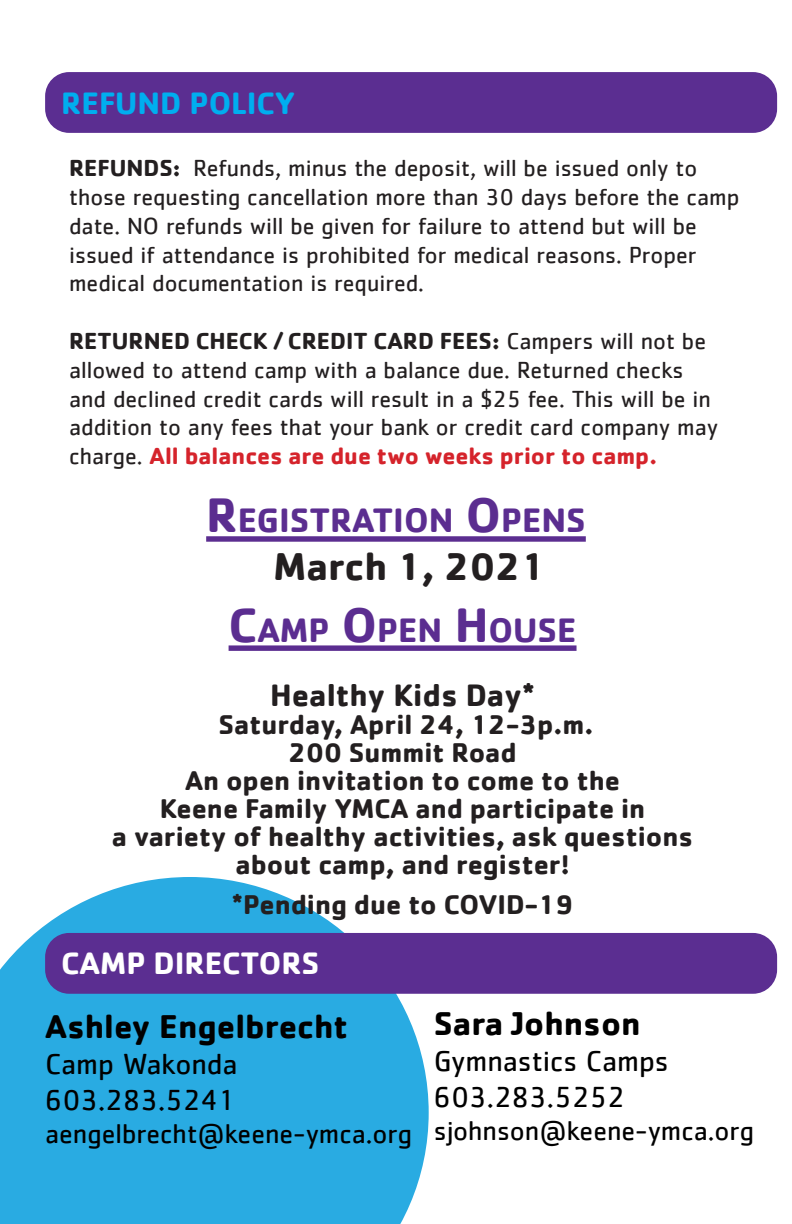
<style>
.page{position:relative;width:792px;height:1224px;background:#fff}
.page>*{position:absolute;margin:0;border:0;box-sizing:border-box;transform-origin:0 0}
.t1{font:700 40px "Cachet";color:#231f20}
.t2{font:700 35px "Cachet";color:#5b2d90}
.t3{font:700 34px "Cachet";color:#000}
.t4{font:700 32px "Cachet";color:#231f20}
.t5{font:700 32px "Cachet";color:#fff}
.t6{font:700 32px "Cachet";color:#00aeef}
.t7{font:30px "Cachet";color:#000}
.t8{font:700 28px/28px "Cachet";color:#231f20;text-align:center}
.t9{font:28px "Cachet";color:#000}
.t10{font:24px/28.8px "Cachet";color:#231f20}
.s1{font-weight:700}
.s2{font-weight:700;color:#d5232b}
.s3{font-size:50px}
</style>
<div class="page">
<div style="left:45px;top:72px;width:732px;height:61px;background:#5b2e91;border-radius:24px"></div>
<div style="left:206px;top:536px;width:380px;height:6px;background:#5b2d90"></div>
<svg style="left:0;top:877px;width:429px;height:347px;background:#43b5e5"></svg>
<div style="left:229px;top:645px;width:348px;height:6px;background:#5b2d90"></div>
<div style="left:45px;top:933px;width:732px;height:61px;background:#5b2e91;border-radius:24px"></div>
<p class="t6" style="left:61px;top:82px;width:236px">REFUND POLICY</p>
<p class="t10" style="left:69px;top:153px;width:672px"><span class="s1">REFUNDS:</span> Refunds, minus the deposit, will be issued only to those requesting cancellation more than 30 days before the camp date. NO refunds will be given for failure to attend but will be issued if attendance is prohibited for medical reasons. Proper medical documentation is required.</p>
<p class="t10" style="left:69px;top:326px;width:650px"><span class="s1">RETURNED CHECK / CREDIT CARD FEES:</span> Campers will not be allowed to attend camp with a balance due. Returned checks and declined credit cards will result in a $25 fee. This will be in addition to any fees that your bank or credit card company may charge. <span class="s2">All balances are due two weeks prior to camp.</span></p>
<p class="t2" style="left:206px;top:498px;width:381px"><span class="s3">R</span>EGISTRATION <span class="s3">O</span>PENS</p>
<p class="t1" style="left:274px;top:541px;width:274px">March 1, 2021</p>
<p class="t2" style="left:229px;top:607px;width:349px"><span class="s3">C</span>AMP <span class="s3">O</span>PEN <span class="s3">H</span>OUSE</p>
<p class="t4" style="left:270px;top:674px;width:266px">Healthy Kids Day*</p>
<p class="t8" style="left:219px;top:709px;width:376px">Saturday, April 24, 12-3p.m.<br>200 Summit Road</p>
<p class="t8" style="left:112px;top:765px;width:583px">An open invitation to come to the<br>Keene Family YMCA and participate in<br>a variety of healthy activities, ask questions about camp, and register!</p>
<p class="t8" style="left:232px;top:889px;width:343px">*Pending due to COVID-19</p>
<p class="t5" style="left:61px;top:943px;width:260px">CAMP DIRECTORS</p>
<p class="t3" style="left:45px;top:1004px;width:305px">Ashley Engelbrecht</p>
<p class="t7" style="left:45px;top:1046px;width:194px">Camp Wakonda</p>
<p class="t7" style="left:45px;top:1082px;width:191px">603.283.5241</p>
<p class="t9" style="left:45px;top:1118px;width:368px">aengelbrecht@keene-ymca.org</p>
<p class="t3" style="left:434px;top:1001px;width:208px">Sara Johnson</p>
<p class="t7" style="left:434px;top:1043px;width:236px">Gymnastics Camps</p>
<p class="t7" style="left:434px;top:1079px;width:192px">603.283.5252</p>
<p class="t9" style="left:434px;top:1115px;width:322px">sjohnson@keene-ymca.org</p>
</div>
